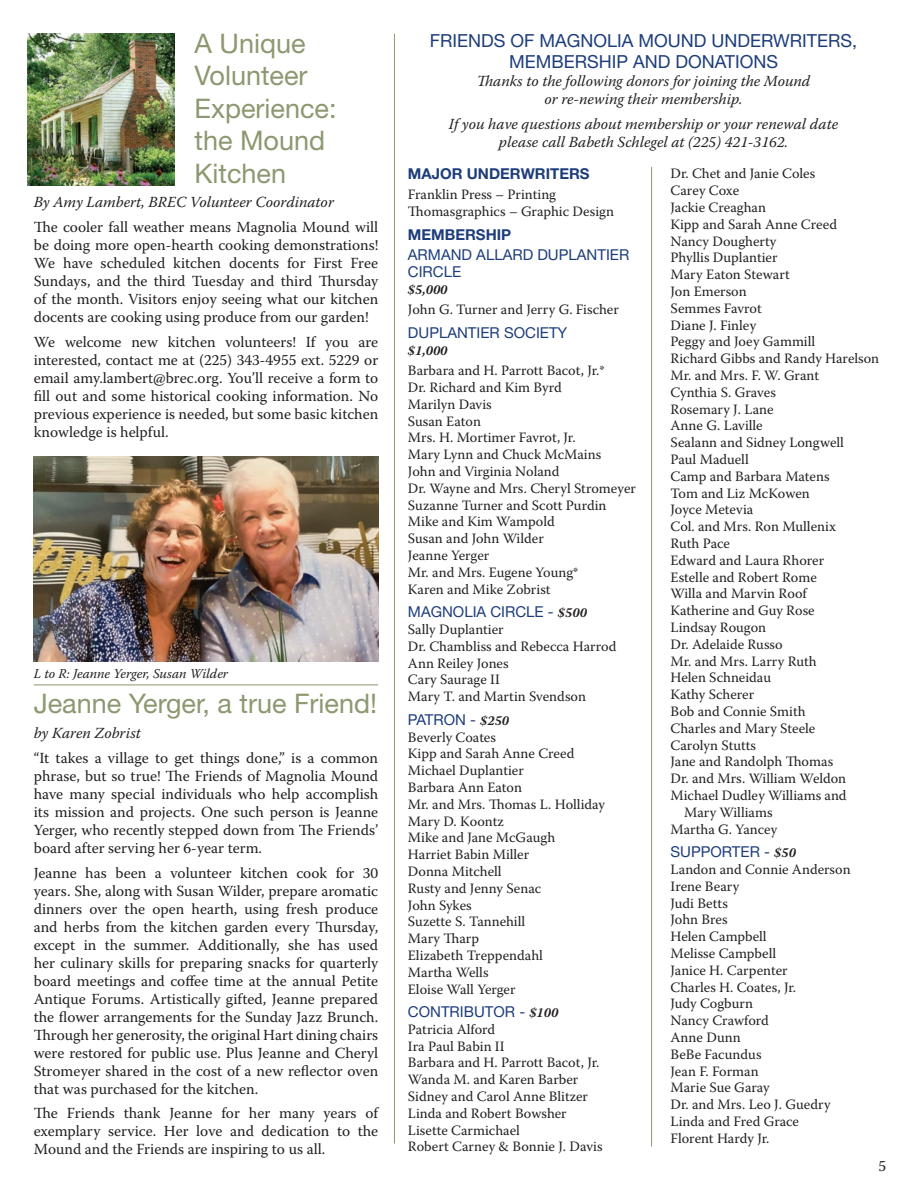
<style>
.page{position:relative;width:918px;height:1188px;background:#fff}
.page>*{position:absolute;margin:0;border:0;box-sizing:border-box;transform-origin:0 0}
.t1{font:27px/32.4px "Helvetica Neue LT Std";color:#8c9870}
.t2{font:18px/21.6px "Helvetica Neue LT Std";color:#1d3d7b;text-align:center}
.t3{font:15.3px/18px "Warnock Pro";color:#231f20;text-align:justify}
.t4{font:italic 15.3px/18px "Warnock Pro";color:#231f20;text-align:center}
.t5{font:15px/16.8px "Helvetica Neue LT Std";color:#1d3d7b}
.t6{font:700 15px "Helvetica Neue LT Std";color:#1d3d7b}
.t7{font:14.25px/16.8px "Warnock Pro";color:#231f20}
.t8{font:italic 13.5px "Warnock Pro";color:#231f20}
.t9{font:italic 700 13.5px "Warnock Pro";color:#231f20}
.s1{font-family:"Warnock Pro";font-weight:700;font-style:italic;font-size:13.5px;color:#231f20}
</style>
<div class="page">
<hr style="left:394px;top:34px;width:1px;height:1110px;background:#8c9870">
<hr style="left:651px;top:167px;width:1px;height:979px;background:#8c9870">
<img style="left:34px;top:456px;width:344px;height:205px">
<img style="left:27px;top:34px;width:147px;height:152px">
<hr style="left:34px;top:685px;width:344px;height:1px;background:#8c9870">
<h1 class="t1" style="left:195px;top:27px;width:143px">A Unique<br>Volunteer<br>Experience: the Mound<br>Kitchen</h1>
<p class="t4" style="left:34px;top:193px;width:302px">By Amy Lambert, BREC Volunteer Coordinator</p>
<p class="t3" style="left:34px;top:218px;width:346px">The cooler fall weather means Magnolia Mound will be doing more open-hearth cooking demonstrations!<br>We have scheduled kitchen docents for First Free Sundays, and the third Tuesday and third Thursday of the month. Visitors enjoy seeing what our kitchen docents are cooking using produce from our garden!</p>
<p class="t3" style="left:34px;top:333px;width:346px">We welcome new kitchen volunteers! If you are interested, contact me at (225) 343-4955 ext. 5229 or email amy.lambert@brec.org. You’ll receive a form to fill out and some historical cooking information. No previous experience is needed, but some basic kitchen knowledge is helpful.</p>
<p class="t8" style="left:34px;top:665px;width:196px">L to R: Jeanne Yerger, Susan Wilder</p>
<h1 class="t1" style="left:34px;top:687px;width:345px">Jeanne Yerger, a true Friend!</h1>
<p class="t4" style="left:34px;top:724px;width:109px">by Karen Zobrist</p>
<p class="t3" style="left:34px;top:748px;width:346px">“It takes a village to get things done,” is a common phrase, but so true! The Friends of Magnolia Mound have many special individuals who help accomplish its mission and projects. One such person is Jeanne Yerger, who recently stepped down from The Friends’ board after serving her 6-year term.</p>
<p class="t3" style="left:34px;top:863px;width:346px">Jeanne has been a volunteer kitchen cook for 30 years. She, along with Susan Wilder, prepare aromatic dinners over the open hearth, using fresh produce and herbs from the kitchen garden every Thursday, except in the summer. Additionally, she has used her culinary skills for preparing snacks for quarterly board meetings and coffee time at the annual Petite Antique Forums. Artistically gifted, Jeanne prepared the flower arrangements for the Sunday Jazz Brunch.<br>Through her generosity, the original Hart dining chairs were restored for public use. Plus Jeanne and Cheryl Stromeyer shared in the cost of a new reflector oven that was purchased for the kitchen.</p>
<p class="t3" style="left:34px;top:1104px;width:346px">The Friends thank Jeanne for her many years of exemplary service. Her love and dedication to the Mound and the Friends are inspiring to us all.</p>
<p class="t2" style="left:430px;top:29px;width:429px">FRIENDS OF MAGNOLIA MOUND UNDERWRITERS,<br>MEMBERSHIP AND DONATIONS</p>
<p class="t4" style="left:477px;top:72px;width:335px">Thanks to the following donors for joining the Mound or re-newing their membership.</p>
<p class="t4" style="left:449px;top:115px;width:391px">If you have questions about membership or your renewal date please call Babeth Schlegel at (225) 421-3162.</p>
<p class="t6" style="left:408px;top:164px;width:183px">MAJOR UNDERWRITERS</p>
<p class="t7" style="left:408px;top:186px;width:208px">Franklin Press – Printing<br>Thomasgraphics – Graphic Design</p>
<p class="t6" style="left:408px;top:225px;width:105px">MEMBERSHIP</p>
<p class="t5" style="left:408px;top:246px;width:223px">ARMAND ALLARD DUPLANTIER<br>CIRCLE</p>
<p class="t9" style="left:408px;top:281px;width:41px">$5,000</p>
<p class="t7" style="left:408px;top:301px;width:212px">John G. Turner and Jerry G. Fischer</p>
<p class="t5" style="left:408px;top:324px;width:161px">DUPLANTIER SOCIETY</p>
<p class="t9" style="left:408px;top:342px;width:41px">$1,000</p>
<p class="t7" style="left:408px;top:362px;width:230px">Barbara and H. Parrott Bacot, Jr.*<br>Dr. Richard and Kim Byrd<br>Marilyn Davis<br>Susan Eaton<br>Mrs. H. Mortimer Favrot, Jr.<br>Mary Lynn and Chuck McMains<br>John and Virginia Noland<br>Dr. Wayne and Mrs. Cheryl Stromeyer<br>Suzanne Turner and Scott Purdin<br>Mike and Kim Wampold<br>Susan and John Wilder<br>Jeanne Yerger<br>Mr. and Mrs. Eugene Young*<br>Karen and Mike Zobrist</p>
<p class="t5" style="left:408px;top:603px;width:181px">MAGNOLIA CIRCLE - <span class="s1">$500</span></p>
<p class="t7" style="left:408px;top:621px;width:210px">Sally Duplantier<br>Dr. Chambliss and Rebecca Harrod<br>Ann Reiley Jones<br>Cary Saurage II<br>Mary T. and Martin Svendson</p>
<p class="t5" style="left:408px;top:711px;width:103px">PATRON - <span class="s1">$250</span></p>
<p class="t7" style="left:408px;top:728px;width:199px">Beverly Coates<br>Kipp and Sarah Anne Creed<br>Michael Duplantier<br>Barbara Ann Eaton<br>Mr. and Mrs. Thomas L. Holliday<br>Mary D. Koontz<br>Mike and Jane McGaugh<br>Harriet Babin Miller<br>Donna Mitchell<br>Rusty and Jenny Senac<br>John Sykes<br>Suzette S. Tannehill<br>Mary Tharp<br>Elizabeth Treppendahl<br>Martha Wells<br>Eloise Wall Yerger</p>
<p class="t5" style="left:408px;top:1003px;width:152px">CONTRIBUTOR - <span class="s1">$100</span></p>
<p class="t7" style="left:408px;top:1021px;width:196px">Patricia Alford<br>Ira Paul Babin II<br>Barbara and H. Parrott Bacot, Jr.<br>Wanda M. and Karen Barber<br>Sidney and Carol Anne Blitzer<br>Linda and Robert Bowsher<br>Lisette Carmichael<br>Robert Carney &amp; Bonnie J. Davis</p>
<p class="t7" style="left:671px;top:165px;width:146px">Dr. Chet and Janie Coles</p>
<p class="t7" style="left:671px;top:182px;width:70px">Carey Coxe</p>
<p class="t7" style="left:671px;top:199px;width:97px">Jackie Creaghan</p>
<p class="t7" style="left:671px;top:215px;width:168px">Kipp and Sarah Anne Creed</p>
<p class="t7" style="left:671px;top:232px;width:107px">Nancy Dougherty</p>
<p class="t7" style="left:671px;top:249px;width:109px">Phyllis Duplantier</p>
<p class="t7" style="left:671px;top:266px;width:121px">Mary Eaton Stewart</p>
<p class="t7" style="left:671px;top:283px;width:78px">Jon Emerson</p>
<p class="t7" style="left:671px;top:299px;width:93px">Semmes Favrot</p>
<p class="t7" style="left:671px;top:316px;width:87px">Diane J. Finley</p>
<p class="t7" style="left:671px;top:333px;width:146px">Peggy and Joey Gammill</p>
<p class="t7" style="left:671px;top:350px;width:210px">Richard Gibbs and Randy Harelson</p>
<p class="t7" style="left:671px;top:367px;width:150px">Mr. and Mrs. F. W. Grant</p>
<p class="t7" style="left:671px;top:383px;width:107px">Cynthia S. Graves</p>
<p class="t7" style="left:671px;top:400px;width:105px">Rosemary J. Lane</p>
<p class="t7" style="left:671px;top:417px;width:94px">Anne G. Laville</p>
<p class="t7" style="left:671px;top:434px;width:175px">Sealann and Sidney Longwell</p>
<p class="t7" style="left:671px;top:451px;width:80px">Paul Maduell</p>
<p class="t7" style="left:671px;top:467px;width:161px">Camp and Barbara Matens</p>
<p class="t7" style="left:671px;top:484px;width:141px">Tom and Liz McKowen</p>
<p class="t7" style="left:671px;top:501px;width:84px">Joyce Metevia</p>
<p class="t7" style="left:671px;top:518px;width:167px">Col. and Mrs. Ron Mullenix</p>
<p class="t7" style="left:671px;top:535px;width:61px">Ruth Pace</p>
<p class="t7" style="left:671px;top:551px;width:155px">Edward and Laura Rhorer</p>
<p class="t7" style="left:671px;top:568px;width:148px">Estelle and Robert Rome</p>
<p class="t7" style="left:671px;top:585px;width:138px">Willa and Marvin Roof</p>
<p class="t7" style="left:671px;top:602px;width:146px">Katherine and Guy Rose</p>
<p class="t7" style="left:671px;top:619px;width:97px">Lindsay Rougon</p>
<p class="t7" style="left:671px;top:635px;width:114px">Dr. Adelaide Russo</p>
<p class="t7" style="left:671px;top:652px;width:148px">Mr. and Mrs. Larry Ruth</p>
<p class="t7" style="left:671px;top:669px;width:102px">Helen Schneidau</p>
<p class="t7" style="left:671px;top:686px;width:85px">Kathy Scherer</p>
<p class="t7" style="left:671px;top:703px;width:137px">Bob and Connie Smith</p>
<p class="t7" style="left:671px;top:719px;width:146px">Charles and Mary Steele</p>
<p class="t7" style="left:671px;top:736px;width:87px">Carolyn Stutts</p>
<p class="t7" style="left:671px;top:753px;width:164px">Jane and Randolph Thomas</p>
<p class="t7" style="left:671px;top:770px;width:177px">Dr. and Mrs. William Weldon</p>
<p class="t7" style="left:671px;top:787px;width:178px">Michael Dudley Williams and</p>
<p class="t7" style="left:684px;top:803px;width:90px">Mary Williams</p>
<p class="t7" style="left:671px;top:820px;width:108px">Martha G. Yancey</p>
<p class="t5" style="left:671px;top:843px;width:127px">SUPPORTER - <span class="s1">$50</span></p>
<p class="t7" style="left:671px;top:861px;width:182px">Landon and Connie Anderson<br>Irene Beary<br>Judi Betts<br>John Bres<br>Helen Campbell<br>Melisse Campbell<br>Janice H. Carpenter<br>Charles H. Coates, Jr.<br>Judy Cogburn<br>Nancy Crawford<br>Anne Dunn<br>BeBe Facundus<br>Jean F. Forman<br>Marie Sue Garay<br>Dr. and Mrs. Leo J. Guedry<br>Linda and Fred Grace<br>Florent Hardy Jr.</p>
<p class="t3" style="left:878px;top:1157px;width:9px">5</p>
</div>
